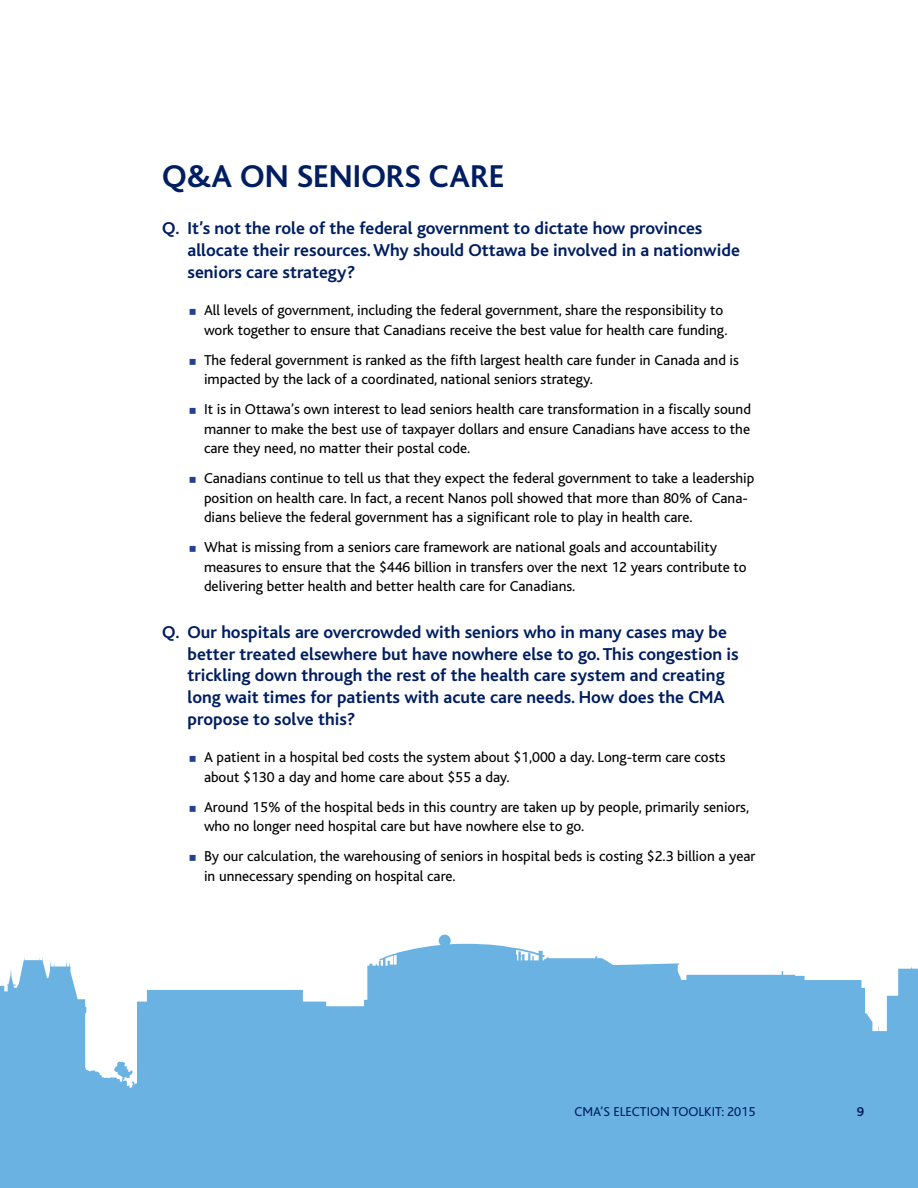
<style>
.page{position:relative;width:918px;height:1188px;background:#fff}
.page>*{position:absolute;margin:0;border:0;box-sizing:border-box;transform-origin:0 0}
.t1{font:700 33px "Bliss";color:#001e61}
.t2{font:700 18px/21.6px "Bliss";color:#001e61}
.t3{font:15px/19.5px "Bliss";color:#000}
.t4{font:13.5px "Bliss";color:#001e61}
.t5{font:700 13.5px "Bliss";color:#001e61}
</style>
<div class="page">
<svg style="left:0;top:934px;width:918px;height:254px;fill:#6ab2e2"></svg>
<h1 class="t1" style="left:162px;top:159px;width:344px">Q&amp;A ON SENIORS CARE</h1>
<p class="t2" style="left:188px;top:218px;width:554px;text-indent:-26px">Q. It’s not the role of the federal government to dictate how provinces allocate their resources. Why should Ottawa be involved in a nationwide seniors care strategy?</p>
<p class="t3" style="left:204px;top:301px;width:525px">All levels of government, including the federal government, share the responsibility to work together to ensure that Canadians receive the best value for health care funding.</p>
<p class="t3" style="left:204px;top:350px;width:537px">The federal government is ranked as the fifth largest health care funder in Canada and is impacted by the lack of a coordinated, national seniors strategy.</p>
<p class="t3" style="left:204px;top:400px;width:549px;text-align:justify">It is in Ottawa’s own interest to lead seniors health care transformation in a fiscally sound manner to make the best use of taxpayer dollars and ensure Canadians have access to the care they need, no matter their postal code.</p>
<p class="t3" style="left:204px;top:469px;width:552px">Canadians continue to tell us that they expect the federal government to take a leadership position on health care. In fact, a recent Nanos poll showed that more than 80% of Cana&shy;dians believe the federal government has a significant role to play in health care.</p>
<p class="t3" style="left:204px;top:538px;width:544px">What is missing from a seniors care framework are national goals and accountability measures to ensure that the $446 billion in transfers over the next 12 years contribute to delivering better health and better health care for Canadians.</p>
<p class="t2" style="left:188px;top:622px;width:553px;text-indent:-26px">Q. Our hospitals are overcrowded with seniors who in many cases may be better treated elsewhere but have nowhere else to go. This congestion is trickling down through the rest of the health care system and creating long wait times for patients with acute care needs. How does the CMA propose to solve this?</p>
<p class="t3" style="left:204px;top:748px;width:523px">A patient in a hospital bed costs the system about $1,000 a day. Long-term care costs about $130 a day and home care about $55 a day.</p>
<p class="t3" style="left:204px;top:797px;width:547px">Around 15% of the hospital beds in this country are taken up by people, primarily seniors, who no longer need hospital care but have nowhere else to go.</p>
<p class="t3" style="left:204px;top:847px;width:553px">By our calculation, the warehousing of seniors in hospital beds is costing $2.3 billion a year in unnecessary spending on hospital care.</p>
<p class="t4" style="left:575px;top:1104px;width:182px">CMA’S ELECTION TOOLKIT: 2015</p>
<p class="t5" style="left:857px;top:1104px;width:9px">9</p>
</div>
